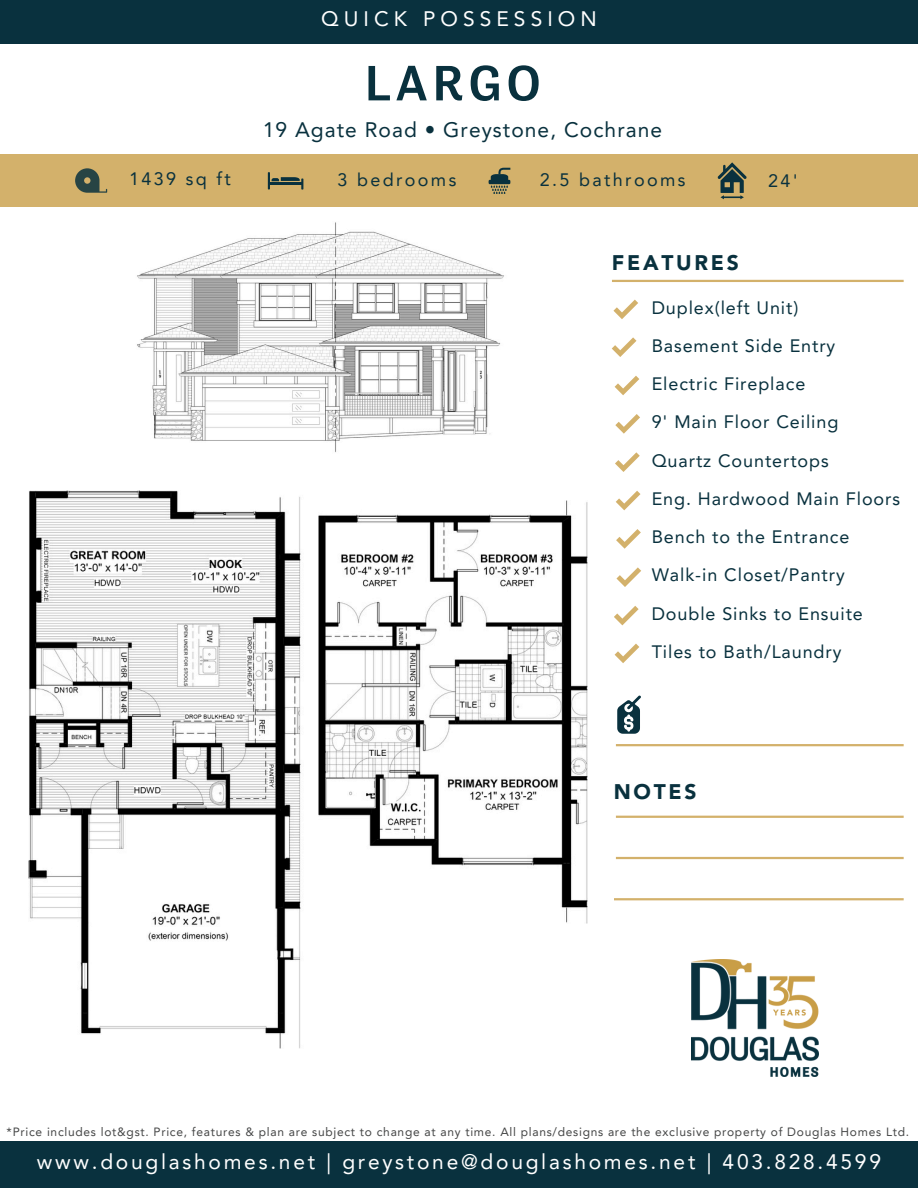
<style>
.page{position:relative;width:918px;height:1188px;background:#fff}
.page>*{position:absolute;margin:0;border:0;box-sizing:border-box;transform-origin:0 0}
.t1{font:51px "Tenso Regular 5";letter-spacing:.1em;color:#09313e}
.t2{font:21px "Avenir LT Pro";letter-spacing:.13em;color:#fff}
.t3{font:21px "Avenir LT Pro";letter-spacing:.05em;color:#09313e}
.t4{font:21px "Avenir LT Pro";letter-spacing:.24em;color:#fff}
.t5{font:900 21px "Avenir LT Std";letter-spacing:.13em;color:#09313e}
.t6{font:18px/38.2px "Avenir LT Pro";letter-spacing:.05em;color:#09313e}
.t7{font:18px "Avenir LT Pro";letter-spacing:.13em;color:#09313e}
.t8{font:12px "Avenir LT Pro";letter-spacing:.06em;color:#444545}
</style>
<div class="page">
<div style="left:0;top:154px;width:918px;height:53px;background:#d3b16b"></div>
<div style="left:0;top:1142px;width:918px;height:46px;background:#09313e"></div>
<div style="left:0;top:0;width:918px;height:44px;background:#09313e"></div>
<svg style="left:615px;top:376px;width:24px;height:19px"></svg>
<svg style="left:616px;top:414px;width:24px;height:20px"></svg>
<svg style="left:615px;top:452px;width:25px;height:20px"></svg>
<svg style="left:616px;top:491px;width:24px;height:19px"></svg>
<svg style="left:616px;top:529px;width:25px;height:20px"></svg>
<svg style="left:617px;top:567px;width:24px;height:20px"></svg>
<hr style="left:612px;top:280px;width:292px;height:2px;background:#c99e47">
<hr style="left:616px;top:744px;width:288px;height:2px;background:#c99e47">
<hr style="left:616px;top:816px;width:288px;height:2px;background:#c99e47">
<hr style="left:616px;top:857px;width:288px;height:2px;background:#c99e47">
<hr style="left:614px;top:898px;width:290px;height:2px;background:#c99e47">
<svg style="left:617px;top:696px;width:24px;height:38px"></svg>
<svg style="left:268px;top:172px;width:35px;height:18px"></svg>
<hr style="left:489px;top:180px;width:21px;height:4px;background:#09313e">
<svg style="left:491px;top:168px;width:19px;height:26px"></svg>
<svg style="left:75px;top:168px;width:32px;height:25px"></svg>
<svg style="left:718px;top:162px;width:29px;height:37px"></svg>
<svg style="left:614px;top:606px;width:25px;height:19px"></svg>
<img style="left:692px;top:959px;width:127px;height:117px">
<svg style="left:615px;top:644px;width:24px;height:19px"></svg>
<svg style="left:612px;top:337px;width:24px;height:20px"></svg>
<img style="left:137px;top:222px;width:367px;height:231px">
<img style="left:319px;top:501px;width:268px;height:423px">
<img style="left:29px;top:491px;width:272px;height:558px">
<svg style="left:614px;top:300px;width:24px;height:19px"></svg>
<p class="t4" style="left:321px;top:11px;width:277px">QUICK POSSESSION</p>
<h5 class="t1" style="left:365px;top:61px;width:178px">LARGO</h5>
<h5 class="t3" style="left:263px;top:122px;width:401px">19 Agate Road • Greystone, Cochrane</h5>
<h3 class="t6" style="left:129px;top:161px;width:103px">1439 sq ft</h3>
<h1 class="t7" style="left:338px;top:173px;width:120px">3 bedrooms</h1>
<h4 class="t7" style="left:540px;top:173px;width:147px">2.5 bathrooms</h4>
<p class="t6" style="left:768px;top:163px;width:31px">24'</p>
<h5 class="t5" style="left:612px;top:254px;width:128px">FEATURES</h5>
<p class="t6" style="left:652px;top:290px;width:250px">Duplex(left Unit)<br>Basement Side Entry<br>Electric Fireplace<br>9' Main Floor Ceiling<br>Quartz Countertops<br>Eng. Hardwood Main Floors<br>Bench to the Entrance<br>Walk-in Closet/Pantry<br>Double Sinks to Ensuite<br>Tiles to Bath/Laundry</p>
<p class="t5" style="left:614px;top:783px;width:84px">NOTES</p>
<h5 class="t8" style="left:7px;top:1127px;width:904px">*Price includes lot&amp;gst. Price, features &amp; plan are subject to change at any time. All plans/designs are the exclusive property of Douglas Homes Ltd.</h5>
<p class="t2" style="left:37px;top:1154px;width:846px">www.douglashomes.net | greystone@douglashomes.net | 403.828.4599</p>
</div>
